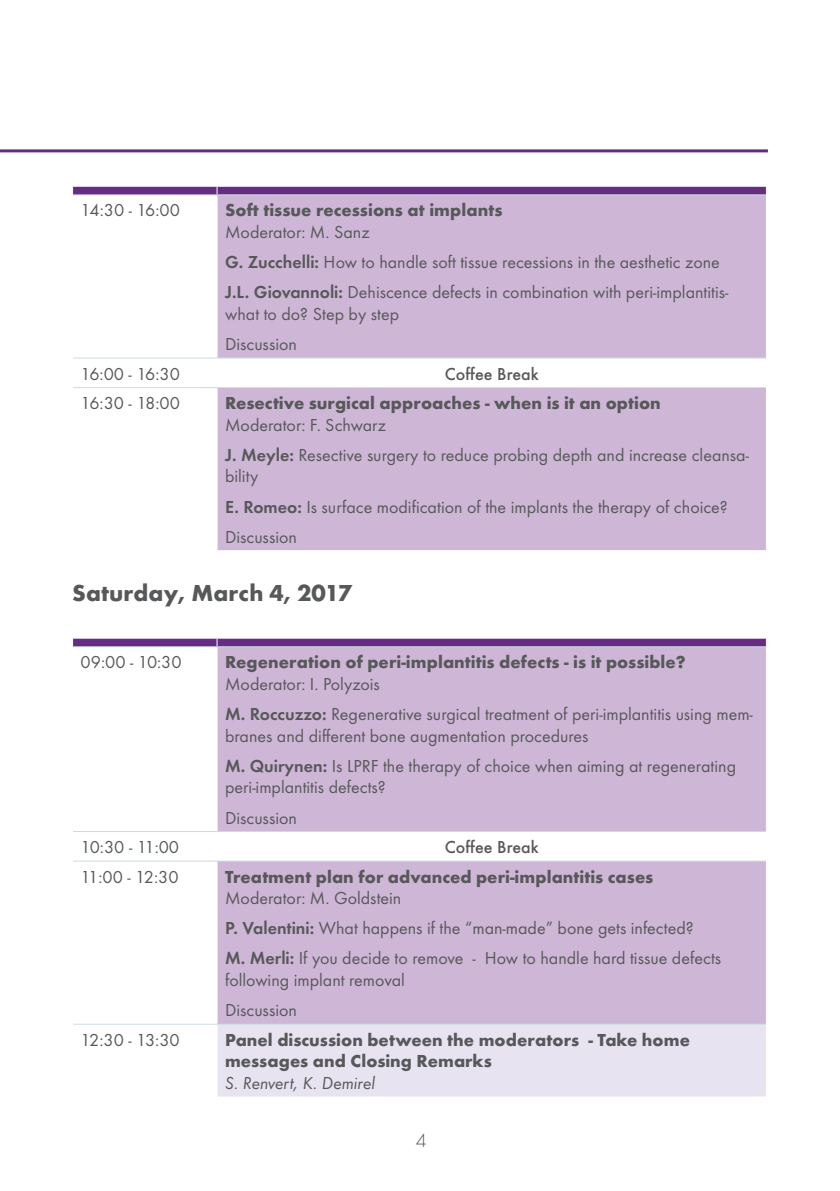
<style>
.page{position:relative;width:840px;height:1191px;background:#fff}
.page>*{position:absolute;margin:0;border:0;box-sizing:border-box;transform-origin:0 0}
.t1{font:700 24px "Function Pro";letter-spacing:.005em;color:#57585a}
.t2{font:300 20px "Function Pro";color:#57585a}
.t3{font:18px/30px "Function Pro";color:#57585a}
.t4{font:700 18px/21.6px "Function Pro";color:#57585a}
.t5{font:500 18px "Function Pro";color:#57585a}
.t6{font:italic 18px "Function Pro";letter-spacing:-.005em;color:#57585a}
.s1{font-weight:600}
</style>
<div class="page">
<div style="left:217px;top:195px;width:548px;height:355px;background:#ceb6d6"></div>
<div style="left:217px;top:358px;width:549px;height:29px;background:#fff"></div>
<svg style="left:72px;top:186px;width:694px;height:9px;background:#75408f"></svg>
<hr style="left:73px;top:194px;width:144px;height:1px;background:#cedbe2">
<hr style="left:217px;top:194px;width:548px;height:1px;background:#cedbe2">
<hr style="left:73px;top:357px;width:144px;height:1px;background:#cedbe2">
<hr style="left:217px;top:357px;width:548px;height:1px;background:#cedbe2">
<hr style="left:73px;top:387px;width:144px;height:1px;background:#cedbe2">
<hr style="left:217px;top:387px;width:548px;height:1px;background:#cedbe2">
<div style="left:217px;top:647px;width:549px;height:184px;background:#ceb6d6"></div>
<div style="left:217px;top:861px;width:549px;height:163px;background:#ceb6d6"></div>
<div style="left:217px;top:1024px;width:549px;height:73px;background:#e7e3f1"></div>
<svg style="left:72px;top:638px;width:694px;height:9px;background:#733e8e"></svg>
<hr style="left:765px;top:647px;width:1px;height:184px;background:#fff">
<hr style="left:765px;top:861px;width:1px;height:163px;background:#fff">
<hr style="left:765px;top:1024px;width:1px;height:72px;background:#fff">
<hr style="left:217px;top:1096px;width:549px;height:1px;background:#fff">
<hr style="left:73px;top:646px;width:144px;height:1px;background:#cedbe2">
<hr style="left:217px;top:646px;width:548px;height:1px;background:#cedbe2">
<hr style="left:73px;top:831px;width:144px;height:1px;background:#cedbe2">
<hr style="left:217px;top:831px;width:548px;height:1px;background:#cedbe2">
<hr style="left:73px;top:860px;width:144px;height:1px;background:#cedbe2">
<hr style="left:217px;top:860px;width:548px;height:1px;background:#cedbe2">
<hr style="left:73px;top:1023px;width:144px;height:1px;background:#cedbe2">
<hr style="left:217px;top:1023px;width:548px;height:1px;background:#cedbe2">
<hr style="left:0;top:149px;width:767px;height:3px;background:#662b83">
<p class="t3" style="left:80px;top:195px;width:101px">14:30 - 16:00</p>
<p class="t4" style="left:225px;top:199px;width:279px">Soft tissue recessions at implants</p>
<p class="t3" style="left:225px;top:217px;width:504px">Moderator: M. Sanz<br><span class="s1">G. Zucchelli:</span> How to handle soft tissue recessions in the aesthetic zone<br><span class="s1">J.L. Giovannoli:</span> Dehiscence defects in combination with peri-implantitis-</p>
<p class="t3" style="left:225px;top:299px;width:175px">what to do? Step by step<br>Discussion</p>
<p class="t3" style="left:80px;top:358px;width:101px">16:00 - 16:30</p>
<p class="t5" style="left:444px;top:363px;width:95px">Coffee Break</p>
<p class="t3" style="left:80px;top:388px;width:101px">16:30 - 18:00</p>
<p class="t4" style="left:225px;top:392px;width:437px">Resective surgical approaches - when is it an option</p>
<p class="t3" style="left:225px;top:410px;width:525px">Moderator: F. Schwarz<br><span class="s1">J. Meyle:</span> Resective surgery to reduce probing depth and increase cleansa-</p>
<p class="t3" style="left:225px;top:461px;width:504px">bility<br><span class="s1">E. Romeo:</span> Is surface modification of the implants the therapy of choice?<br>Discussion</p>
<h1 class="t1" style="left:72px;top:578px;width:281px">Saturday, March 4, 2017</h1>
<p class="t3" style="left:80px;top:647px;width:103px">09:00 - 10:30</p>
<p class="t4" style="left:225px;top:651px;width:462px">Regeneration of peri-implantitis defects - is it possible?</p>
<p class="t3" style="left:225px;top:669px;width:529px">Moderator: I. Polyzois<br><span class="s1">M. Roccuzzo:</span> Regenerative surgical treatment of peri-implantitis using mem-</p>
<p class="t3" style="left:225px;top:720px;width:512px">branes and different bone augmentation procedures<br><span class="s1">M. Quirynen:</span> Is LPRF the therapy of choice when aiming at regenerating</p>
<p class="t3" style="left:225px;top:772px;width:162px">peri-implantitis defects?<br>Discussion</p>
<p class="t3" style="left:80px;top:832px;width:100px">10:30 - 11:00</p>
<p class="t5" style="left:444px;top:836px;width:95px">Coffee Break</p>
<p class="t3" style="left:80px;top:861px;width:99px">11:00 - 12:30</p>
<p class="t4" style="left:225px;top:865px;width:429px">Treatment plan for advanced peri-implantitis cases</p>
<p class="t3" style="left:225px;top:883px;width:497px">Moderator: M. Goldstein<br><span class="s1">P. Valentini:</span> What happens if the “man-made” bone gets infected?<br><span class="s1">M. Merli:</span> If you decide to remove - How to handle hard tissue defects</p>
<p class="t3" style="left:225px;top:965px;width:181px">following implant removal<br>Discussion</p>
<p class="t3" style="left:80px;top:1024px;width:101px">12:30 - 13:30</p>
<p class="t4" style="left:225px;top:1028px;width:466px">Panel discussion between the moderators - Take home messages and Closing Remarks</p>
<p class="t6" style="left:225px;top:1072px;width:151px">S. Renvert, K. Demirel</p>
<p class="t2" style="left:415px;top:1129px;width:12px">4</p>
</div>
